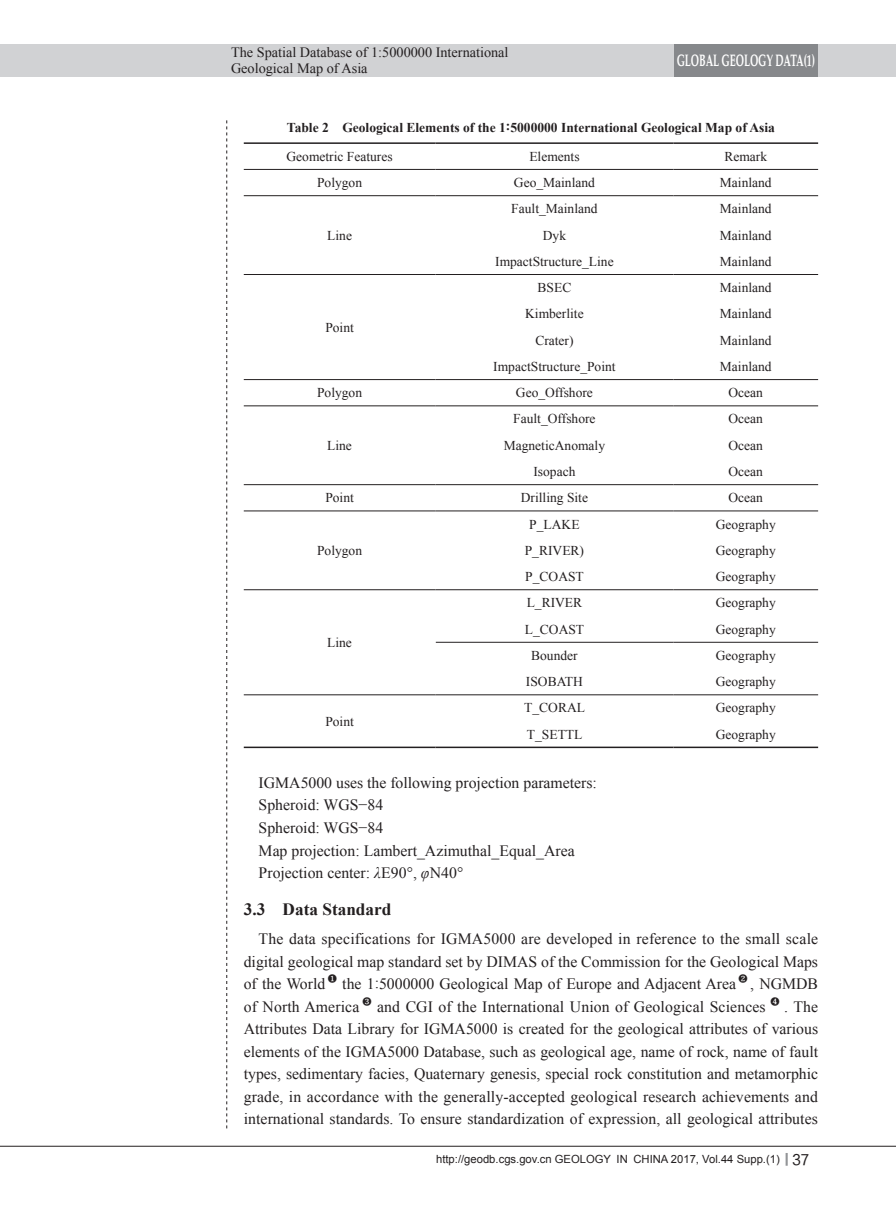
<style>
.page{position:relative;width:896px;height:1215px;background:#fff}
.page>*{position:absolute;margin:0;border:0;box-sizing:border-box;transform-origin:0 0}
.t1{font:700 17.25px "Times New Roman";color:#231f20}
.t2{font:700 16.5px "Palatino";letter-spacing:-.005em;color:#fff;scale:.6 1}
.t3{font:15.75px/22.5px "Times New Roman";color:#231f20}
.t4{font:14.25px/15.5px "Times New Roman";color:#231f20}
.t5{font:13.5px "Times New Roman";color:#231f20}
.t6{font:700 13.5px "Times New Roman";color:#231f20}
.t7{font:11.25px "Arial";color:#231f20}
.s1{font-style:italic}
.s2{font-family:"FZHTJW GB1 0";font-size:15px}
</style>
<div class="page">
<hr style="left:0;top:44px;width:1px;height:33px;background:#d1d2d4">
<div style="left:1px;top:44px;width:894px;height:33px;background:#d1d2d4"></div>
<svg style="left:785px;top:1153px;width:2px;height:12px"></svg>
<hr style="left:0;top:1145px;width:895px;height:1px;background:#231f20">
<svg style="left:226px;top:120px;width:1px;height:1008px"></svg>
<div style="left:674px;top:44px;width:144px;height:33px;background:#86888b"></div>
<hr style="left:244px;top:169px;width:191px;height:1px;background:#231f20">
<hr style="left:435px;top:169px;width:238px;height:1px;background:#231f20">
<hr style="left:673px;top:169px;width:145px;height:1px;background:#231f20">
<hr style="left:244px;top:195px;width:191px;height:1px;background:#231f20">
<hr style="left:435px;top:195px;width:238px;height:1px;background:#231f20">
<hr style="left:673px;top:195px;width:145px;height:1px;background:#231f20">
<hr style="left:244px;top:274px;width:191px;height:1px;background:#231f20">
<hr style="left:435px;top:274px;width:238px;height:1px;background:#231f20">
<hr style="left:673px;top:274px;width:145px;height:1px;background:#231f20">
<hr style="left:244px;top:379px;width:191px;height:1px;background:#231f20">
<hr style="left:435px;top:379px;width:238px;height:1px;background:#231f20">
<hr style="left:673px;top:379px;width:145px;height:1px;background:#231f20">
<hr style="left:244px;top:405px;width:191px;height:1px;background:#231f20">
<hr style="left:435px;top:405px;width:238px;height:1px;background:#231f20">
<hr style="left:673px;top:405px;width:145px;height:1px;background:#231f20">
<hr style="left:244px;top:484px;width:191px;height:1px;background:#231f20">
<hr style="left:435px;top:484px;width:238px;height:1px;background:#231f20">
<hr style="left:673px;top:484px;width:145px;height:1px;background:#231f20">
<hr style="left:244px;top:510px;width:191px;height:1px;background:#231f20">
<hr style="left:435px;top:510px;width:238px;height:1px;background:#231f20">
<hr style="left:673px;top:510px;width:145px;height:1px;background:#231f20">
<hr style="left:244px;top:589px;width:191px;height:1px;background:#231f20">
<hr style="left:435px;top:589px;width:238px;height:1px;background:#231f20">
<hr style="left:673px;top:589px;width:145px;height:1px;background:#231f20">
<hr style="left:436px;top:642px;width:237px;height:1px;background:#231f20">
<hr style="left:673px;top:642px;width:145px;height:1px;background:#231f20">
<hr style="left:244px;top:694px;width:191px;height:1px;background:#231f20">
<hr style="left:435px;top:694px;width:238px;height:1px;background:#231f20">
<hr style="left:673px;top:694px;width:145px;height:1px;background:#231f20">
<hr style="left:244px;top:142px;width:191px;height:2px;background:#231f20">
<hr style="left:435px;top:142px;width:238px;height:2px;background:#231f20">
<hr style="left:673px;top:142px;width:145px;height:2px;background:#231f20">
<hr style="left:244px;top:746px;width:191px;height:2px;background:#231f20">
<hr style="left:435px;top:746px;width:238px;height:2px;background:#231f20">
<hr style="left:673px;top:746px;width:145px;height:2px;background:#231f20">
<p class="t4" style="left:231px;top:44px;width:279px">The Spatial Database of 1:5000000 International<br>Geological Map of Asia</p>
<p class="t2" style="left:676px;top:46px;width:232px">GLOBAL GEOLOGY DATA(1)</p>
<p class="t6" style="left:287px;top:118px;width:489px">Table 2 Geological Elements of the 1:5000000 International Geological Map of Asia</p>
<p class="t5" style="left:286px;top:147px;width:108px">Geometric Features</p>
<p class="t5" style="left:529px;top:147px;width:52px">Elements</p>
<p class="t5" style="left:724px;top:147px;width:44px">Remark</p>
<p class="t5" style="left:317px;top:173px;width:47px">Polygon</p>
<p class="t5" style="left:514px;top:173px;width:82px">Geo_Mainland</p>
<p class="t5" style="left:720px;top:173px;width:53px">Mainland</p>
<p class="t5" style="left:327px;top:226px;width:26px">Line</p>
<p class="t5" style="left:325px;top:318px;width:30px">Point</p>
<p class="t5" style="left:511px;top:200px;width:88px">Fault_Mainland</p>
<p class="t5" style="left:720px;top:200px;width:53px">Mainland</p>
<p class="t5" style="left:543px;top:226px;width:25px">Dyk</p>
<p class="t5" style="left:720px;top:226px;width:53px">Mainland</p>
<p class="t5" style="left:495px;top:252px;width:120px">ImpactStructure_Line</p>
<p class="t5" style="left:720px;top:252px;width:53px">Mainland</p>
<p class="t5" style="left:537px;top:278px;width:35px">BSEC</p>
<p class="t5" style="left:720px;top:278px;width:53px">Mainland</p>
<p class="t5" style="left:525px;top:305px;width:60px">Kimberlite</p>
<p class="t5" style="left:720px;top:305px;width:53px">Mainland</p>
<p class="t5" style="left:535px;top:331px;width:40px">Crater)</p>
<p class="t5" style="left:720px;top:331px;width:53px">Mainland</p>
<p class="t5" style="left:493px;top:357px;width:124px">ImpactStructure_Point</p>
<p class="t5" style="left:720px;top:357px;width:53px">Mainland</p>
<p class="t5" style="left:317px;top:383px;width:47px">Polygon</p>
<p class="t5" style="left:516px;top:383px;width:78px">Geo_Offshore</p>
<p class="t5" style="left:728px;top:383px;width:36px">Ocean</p>
<p class="t5" style="left:327px;top:436px;width:26px">Line</p>
<p class="t5" style="left:513px;top:410px;width:84px">Fault_Offshore</p>
<p class="t5" style="left:728px;top:410px;width:36px">Ocean</p>
<p class="t5" style="left:504px;top:436px;width:103px">MagneticAnomaly</p>
<p class="t5" style="left:728px;top:436px;width:36px">Ocean</p>
<p class="t5" style="left:533px;top:462px;width:43px">Isopach</p>
<p class="t5" style="left:728px;top:462px;width:36px">Ocean</p>
<p class="t5" style="left:325px;top:488px;width:30px">Point</p>
<p class="t5" style="left:521px;top:488px;width:69px">Drilling Site</p>
<p class="t5" style="left:728px;top:488px;width:36px">Ocean</p>
<p class="t5" style="left:317px;top:541px;width:47px">Polygon</p>
<p class="t5" style="left:327px;top:633px;width:26px">Line</p>
<p class="t5" style="left:529px;top:515px;width:52px">P_LAKE</p>
<p class="t5" style="left:715px;top:515px;width:61px">Geography</p>
<p class="t5" style="left:524px;top:541px;width:61px">P_RIVER)</p>
<p class="t5" style="left:715px;top:541px;width:61px">Geography</p>
<p class="t5" style="left:525px;top:567px;width:60px">P_COAST</p>
<p class="t5" style="left:715px;top:567px;width:61px">Geography</p>
<p class="t5" style="left:526px;top:593px;width:57px">L_RIVER</p>
<p class="t5" style="left:715px;top:593px;width:61px">Geography</p>
<p class="t5" style="left:525px;top:620px;width:61px">L_COAST</p>
<p class="t5" style="left:715px;top:620px;width:61px">Geography</p>
<p class="t5" style="left:531px;top:646px;width:48px">Bounder</p>
<p class="t5" style="left:715px;top:646px;width:61px">Geography</p>
<p class="t5" style="left:526px;top:672px;width:59px">ISOBATH</p>
<p class="t5" style="left:715px;top:672px;width:61px">Geography</p>
<p class="t5" style="left:524px;top:698px;width:62px">T_CORAL</p>
<p class="t5" style="left:715px;top:698px;width:61px">Geography</p>
<p class="t5" style="left:527px;top:725px;width:57px">T_SETTL</p>
<p class="t5" style="left:715px;top:725px;width:61px">Geography</p>
<p class="t3" style="left:259px;top:771px;width:340px">IGMA5000 uses the following projection parameters:<br>Spheroid: WGS−84<br>Spheroid: WGS−84<br>Map projection: Lambert_Azimuthal_Equal_Area Projection center: <span class="s1">λ</span>E90°, <span class="s1">φ</span>N40°</p>
<p class="t1" style="left:244px;top:896px;width:149px">3.3 Data Standard</p>
<p class="t3" style="left:244px;top:927px;width:576px;text-align:justify;text-indent:15px">The data specifications for IGMA5000 are developed in reference to the small scale digital geological map standard set by DIMAS of the Commission for the Geological Maps of the World <sup>❶</sup> the 1:5000000 Geological Map of Europe and Adjacent Area <sup>❷</sup> , NGMDB of North America <sup>❸</sup> and CGI of the International Union of Geological Sciences <sup>❹</sup> . The Attributes Data Library for IGMA5000 is created for the geological attributes of various elements of the IGMA5000 Database, such as geological age, name of rock, name of fault types, sedimentary facies, Quaternary genesis, special rock constitution and metamorphic grade, in accordance with the generally-accepted geological research achievements and international standards. To ensure standardization of expression, all geological attributes</p>
<p class="t5" style="left:325px;top:712px;width:30px">Point</p>
<p class="t7" style="left:436px;top:1151px;width:374px">http://geodb.cgs.gov.cn GEOLOGY IN CHINA 2017, Vol.44 Supp.(1) <span class="s2">37</span></p>
</div>
